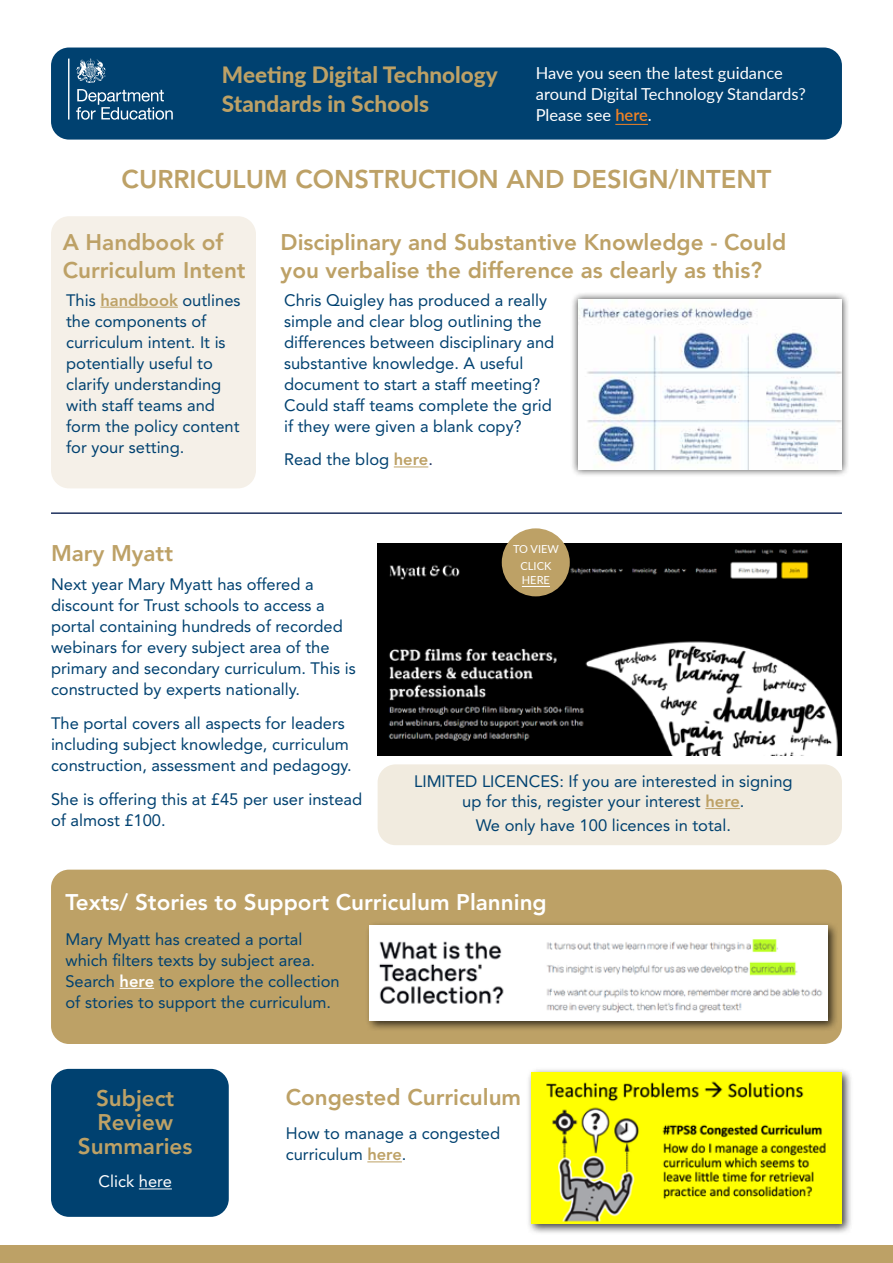
<style>
.page{position:relative;width:893px;height:1263px;background:#fff}
.page>*{position:absolute;margin:0;border:0;box-sizing:border-box;transform-origin:0 0}
.t1{font:800 25.5px "Avenir";color:#bda166}
.t2{font:800 22.5px/28.5px "Avenir";color:#bda166}
.t3{font:800 22.5px/28.5px "Lato";color:#bda166}
.t4{font:800 22.5px "Avenir";color:#fff}
.t5{font:16.5px/21px "Avenir";color:#004170}
.t6{font:16.5px/21px "Lato";color:#fff}
.t7{font:16.5px "Avenir";color:#fff}
.t8{font:11.1px/17px "Lato";color:#fff;text-align:center}
.s1{font-weight:600;color:#f08225}
.s2{font-weight:800;color:#bda166}
.s3{color:#1e325e}
.s4{font-weight:800;color:#fff}
</style>
<div class="page">
<div style="left:51px;top:1069px;width:178px;height:148px;background:#004170;border-radius:18px"></div>
<div style="left:51px;top:870px;width:791px;height:174px;background:#bda166;border-radius:18px"></div>
<div style="left:378px;top:764px;width:464px;height:81px;background:#f1ebdf;border-radius:18px"></div>
<div style="left:51px;top:216px;width:205px;height:272px;background:#f5f0e8;border-radius:18px"></div>
<div style="left:51px;top:48px;width:791px;height:92px;background:#004170;border-radius:18px"></div>
<div style="left:0;top:1246px;width:893px;height:17px;background:#bda166"></div>
<svg style="left:76px;top:89px;width:97px;height:31px"></svg>
<svg style="left:76px;top:58px;width:30px;height:25px"></svg>
<hr style="left:68px;top:59px;width:2px;height:61px;background:#fff">
<hr style="left:615px;top:124px;width:33px;height:1px;background:#f08225">
<hr style="left:51px;top:512px;width:791px;height:2px;background:#1e325e">
<hr style="left:100px;top:307px;width:78px;height:1px;background:#bda166">
<hr style="left:394px;top:466px;width:34px;height:1px;background:#bda166">
<div style="left:570px;top:292px;width:280px;height:185px;background:#000;opacity:.75"></div>
<img style="left:578px;top:300px;width:264px;height:169px">
<img style="left:378px;top:543px;width:464px;height:212px">
<div style="left:502px;top:528px;width:68px;height:68px;background:#bda166;border-radius:50%"></div>
<svg style="left:522px;top:586px;width:28px;height:1px"></svg>
<hr style="left:120px;top:988px;width:34px;height:1px;background:#fff">
<div style="left:365px;top:921px;width:474px;height:110px;background:#000;opacity:.75"></div>
<img style="left:370px;top:926px;width:457px;height:94px">
<hr style="left:139px;top:1188px;width:33px;height:1px;background:#fff">
<hr style="left:367px;top:1161px;width:35px;height:1px;background:#bda166">
<div style="left:526px;top:1067px;width:327px;height:168px;background:#000;opacity:.75"></div>
<img style="left:531px;top:1072px;width:311px;height:152px">
<hr style="left:705px;top:808px;width:35px;height:1px;background:#bda166">
<h2 class="t3" style="left:222px;top:60px;width:277px">Meeting Digital Technology<br>Standards in Schools</h2>
<p class="t6" style="left:536px;top:61px;width:271px">Have you seen the latest guidance around Digital Technology Standards?<br>Please see <span class="s1">here</span>.</p>
<h1 class="t1" style="left:122px;top:164px;width:651px">CURRICULUM CONSTRUCTION AND DESIGN/INTENT</h1>
<h2 class="t2" style="left:63px;top:228px;width:184px">A Handbook of<br>Curriculum Intent</h2>
<p class="t5" style="left:66px;top:289px;width:176px">This <span class="s2">handbook</span> outlines the components of curriculum intent. It is potentially useful to clarify understanding with staff teams and form the policy content for your setting.</p>
<h2 class="t2" style="left:281px;top:228px;width:507px">Disciplinary and Substantive Knowledge - Could you verbalise the difference as clearly as this?</h2>
<p class="t5" style="left:284px;top:289px;width:272px">Chris Quigley has produced a really simple and clear blog outlining the differences between disciplinary and substantive knowledge. A useful document to start a staff meeting?<br>Could staff teams complete the grid if they were given a blank copy?</p>
<p class="t5" style="left:284px;top:449px;width:150px">Read the blog <span class="s2">here</span><span class="s3">.</span></p>
<h2 class="t2" style="left:51px;top:539px;width:124px">Mary Myatt</h2>
<p class="t5" style="left:51px;top:574px;width:306px">Next year Mary Myatt has offered a discount for Trust schools to access a portal containing hundreds of recorded webinars for every subject area of the primary and secondary curriculum. This is constructed by experts nationally.</p>
<p class="t5" style="left:51px;top:713px;width:302px">The portal covers all aspects for leaders including subject knowledge, curriculum construction, assessment and pedagogy.</p>
<p class="t5" style="left:51px;top:789px;width:313px">She is offering this at £45 per user instead of almost £100.</p>
<p class="t8" style="left:513px;top:540px;width:47px">TO VIEW<br>CLICK</p>
<p class="t8" style="left:522px;top:571px;width:30px">HERE</p>
<p class="t5" style="left:414px;top:771px;width:380px;line-height:19.8px;text-align:center">LIMITED LICENCES: If you are interested in signing up for this, register your interest <span class="s2">here</span>.</p>
<p class="t5" style="left:476px;top:815px;width:257px">We only have 100 licences in total.</p>
<h2 class="t4" style="left:65px;top:889px;width:483px">Texts/ Stories to Support Curriculum Planning</h2>
<p class="t5" style="left:65px;top:928px;width:276px">Mary Myatt has created a portal which filters texts by subject area.<br>Search <span class="s4">here</span> to explore the collection of stories to support the curriculum.</p>
<h2 class="t2" style="left:78px;top:1086px;width:116px;line-height:24px;text-align:center">Subject<br>Review<br>Summaries</h2>
<p class="t7" style="left:99px;top:1172px;width:75px">Click here</p>
<h2 class="t2" style="left:286px;top:1082px;width:237px">Congested Curriculum</h2>
<p class="t5" style="left:286px;top:1123px;width:216px">How to manage a congested curriculum <span class="s2">here</span>.</p>
</div>
